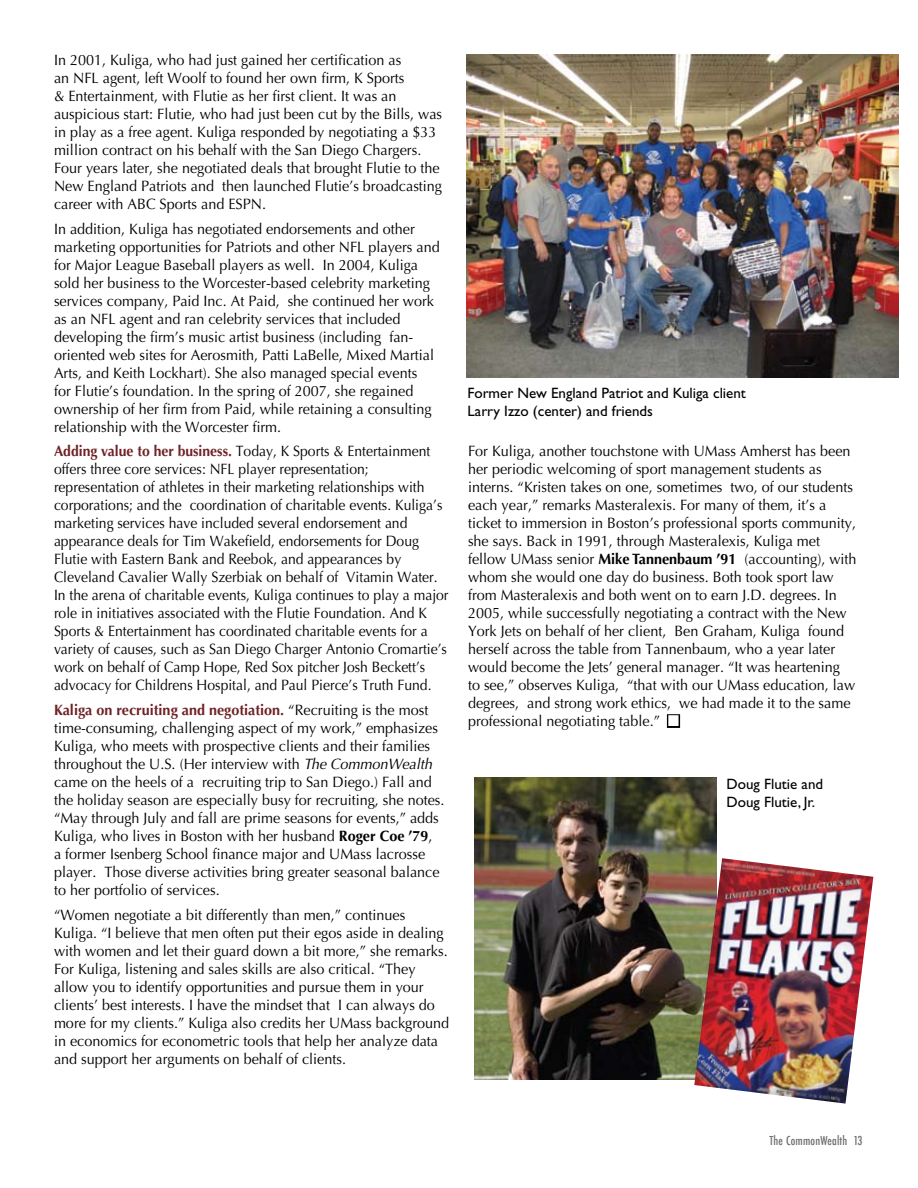
<style>
.page{position:relative;width:918px;height:1188px;background:#fff}
.page>*{position:absolute;margin:0;border:0;box-sizing:border-box;transform-origin:0 0}
.t1{font:15px/18px "Optima";color:#000;scale:.96 1}
.t2{font:15px/18px "Optima";color:#000;scale:.93 1}
.t3{font:15px/18px "Gill Sans";color:#000}
.t4{font:500 condensed 12px "Futura";letter-spacing:.015em;color:#6d6f71}
.s1{font-weight:700;color:#6f2226}
.s2{font-style:italic}
.s3{font-weight:700}
.s4{font-family:"Monotype Sorts";color:#fff}
</style>
<div class="page">
<div style="left:667px;top:714px;width:13px;height:14px;border:3px solid #000"></div>
<img style="left:467px;top:54px;width:432px;height:324px">
<img style="left:474px;top:777px;width:242px;height:303px">
<img style="left:694px;top:858px;width:179px;height:246px">
<p class="t1" style="left:54px;top:51px;width:406px">In 2001, Kuliga, who had just gained her certification as<br>an NFL agent, left Woolf to found her own firm, K Sports<br>&amp; Entertainment, with Flutie as her first client. It was an auspicious start: Flutie, who had just been cut by the Bills, was in play as a free agent. Kuliga responded by negotiating a $33 million contract on his behalf with the San Diego Chargers.<br>Four years later, she negotiated deals that brought Flutie to the New England Patriots and then launched Flutie’s broadcasting career with ABC Sports and ESPN.</p>
<p class="t1" style="left:54px;top:220px;width:403px">In addition, Kuliga has negotiated endorsements and other marketing opportunities for Patriots and other NFL players and for Major League Baseball players as well. In 2004, Kuliga sold her business to the Worcester-based celebrity marketing services company, Paid Inc. At Paid, she continued her work as an NFL agent and ran celebrity services that included developing the firm’s music artist business (including fan&shy;oriented web sites for Aerosmith, Patti LaBelle, Mixed Martial Arts, and Keith Lockhart). She also managed special events<br>for Flutie’s foundation. In the spring of 2007, she regained ownership of her firm from Paid, while retaining a consulting relationship with the Worcester firm.</p>
<p class="t2" style="left:54px;top:443px;width:426px"><span class="s1">Adding value to her business.</span> Today, K Sports &amp; Entertainment offers three core services: NFL player representation; representation of athletes in their marketing relationships with corporations; and the coordination of charitable events. Kuliga’s marketing services have included several endorsement and appearance deals for Tim Wakefield, endorsements for Doug Flutie with Eastern Bank and Reebok, and appearances by Cleveland Cavalier Wally Szerbiak on behalf of Vitamin Water.<br>In the arena of charitable events, Kuliga continues to play a major role in initiatives associated with the Flutie Foundation. And K Sports &amp; Entertainment has coordinated charitable events for a variety of causes, such as San Diego Charger Antonio Cromartie’s work on behalf of Camp Hope, Red Sox pitcher Josh Beckett’s advocacy for Childrens Hospital, and Paul Pierce’s Truth Fund.</p>
<p class="t1" style="left:54px;top:701px;width:408px"><span class="s1">Kaliga on recruiting and negotiation.</span> “Recruiting is the most time-consuming, challenging aspect of my work,” emphasizes Kuliga, who meets with prospective clients and their families throughout the U.S. (Her interview with <span class="s2">The CommonWealth </span>came on the heels of a recruiting trip to San Diego.) Fall and the holiday season are especially busy for recruiting, she notes. “May through July and fall are prime seasons for events,” adds Kuliga, who lives in Boston with her husband <span class="s3">Roger Coe ’79</span>,<br>a former Isenberg School finance major and UMass lacrosse player. Those diverse activities bring greater seasonal balance to her portfolio of services.</p>
<p class="t1" style="left:54px;top:906px;width:413px">“Women negotiate a bit differently than men,” continues Kuliga. “I believe that men often put their egos aside in dealing with women and let their guard down a bit more,” she remarks.<br>For Kuliga, listening and sales skills are also critical. “They allow you to identify opportunities and pursue them in your clients’ best interests. I have the mindset that I can always do more for my clients.” Kuliga also credits her UMass background in economics for econometric tools that help her analyze data and support her arguments on behalf of clients.</p>
<p class="t3" style="left:468px;top:384px;width:280px">Former New England Patriot and Kuliga client<br>Larry Izzo (center) and friends</p>
<p class="t1" style="left:468px;top:443px;width:406px">For Kuliga, another touchstone with UMass Amherst has been her periodic welcoming of sport management students as interns. “Kristen takes on one, sometimes two, of our students each year,” remarks Masteralexis. For many of them, it’s a ticket to immersion in Boston’s professional sports community, she says. Back in 1991, through Masteralexis, Kuliga met fellow UMass senior <span class="s3">Mike Tannenbaum ’91</span> (accounting), with whom she would one day do business. Both took sport law from Masteralexis and both went on to earn J.D. degrees. In 2005, while successfully negotiating a contract with the New York Jets on behalf of her client, Ben Graham, Kuliga found herself across the table from Tannenbaum, who a year later would become the Jets’ general manager. “It was heartening<br>to see,” observes Kuliga, “that with our UMass education, law degrees, and strong work ethics, we had made it to the same professional negotiating table.” <span class="s4">n</span></p>
<p class="t3" style="left:727px;top:775px;width:98px">Doug Flutie and<br>Doug Flutie, Jr.</p>
<p class="t4" style="left:769px;top:1133px;width:95px">The CommonWealth 13</p>
</div>
